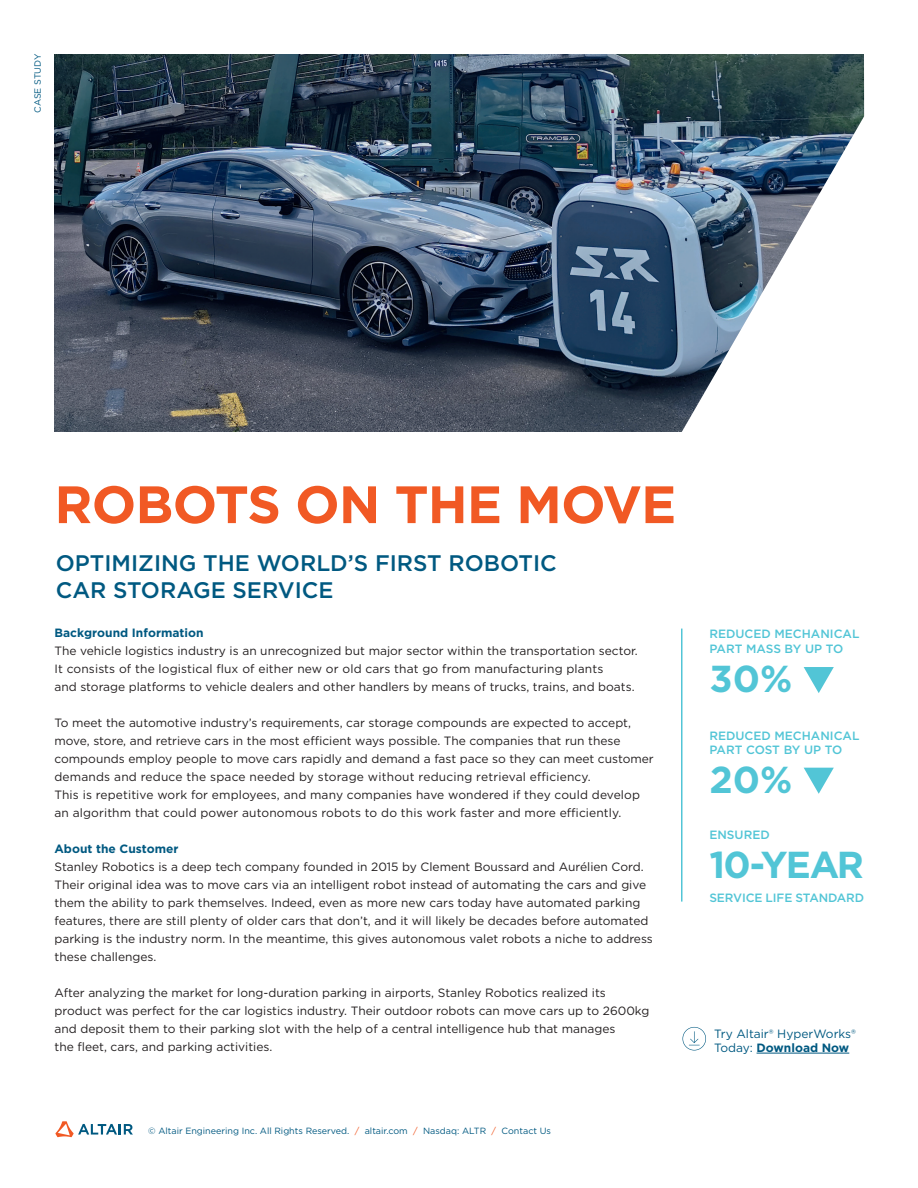
<style>
.page{position:relative;width:918px;height:1188px;background:#fff}
.page>*{position:absolute;margin:0;border:0;box-sizing:border-box;transform-origin:0 0}
.Headline{font:700 52.5px "Gotham";letter-spacing:-.015em;color:#f15924}
.Statistic_Percent{font:700 37.5px "Gotham";letter-spacing:-.04em;color:#52c5d6}
.Sub-headline{font:500 22.5px/27px "Gotham";color:#005981}
.Paragraph_Body_Copy{font:12px/18px "Gotham";color:#231f20}
.Statistic_Percent-2{font:500 12px/14.4px "Gotham";color:#52c5d6}
.Body_Copy{font:12px/14.4px "Gotham";color:#005981}
.Paragraph_Body_Copy-2{font:700 12px "Gotham";color:#005981}
.t1{font:9px "Gotham";color:#005981}
.s1{color:#f15924}
.s2{font-weight:700}
</style>
<div class="page">
<svg style="left:55px;top:1121px;width:78px;height:16px"></svg>
<svg style="left:804px;top:667px;width:30px;height:26px"></svg>
<svg style="left:804px;top:768px;width:30px;height:26px"></svg>
<hr style="left:681px;top:629px;width:1px;height:273px;background:#52c5d6">
<hr style="left:757px;top:1053px;width:92px;height:1px;background:#005981">
<svg style="left:682px;top:1027px;width:24px;height:23px"></svg>
<img style="left:54px;top:54px;width:810px;height:378px">
<p class="t1" style="left:32px;top:113px;width:61px;rotate:-90deg">CASE STUDY</p>
<p class="Headline" style="left:54px;top:470px;width:623px">ROBOTS ON THE MOVE</p>
<p class="Sub-headline" style="left:56px;top:549px;width:503px">OPTIMIZING THE WORLD’S FIRST ROBOTIC<br>CAR STORAGE SERVICE</p>
<p class="Paragraph_Body_Copy-2" style="left:54px;top:625px;width:151px">Background Information</p>
<p class="Paragraph_Body_Copy" style="left:54px;top:642px;width:585px">The vehicle logistics industry is an unrecognized but major sector within the transportation sector.<br>It consists of the logistical flux of either new or old cars that go from manufacturing plants<br>and storage platforms to vehicle dealers and other handlers by means of trucks, trains, and boats.</p>
<p class="Paragraph_Body_Copy" style="left:54px;top:714px;width:601px">To meet the automotive industry’s requirements, car storage compounds are expected to accept, move, store, and retrieve cars in the most efficient ways possible. The companies that run these compounds employ people to move cars rapidly and demand a fast pace so they can meet customer demands and reduce the space needed by storage without reducing retrieval efficiency.<br>This is repetitive work for employees, and many companies have wondered if they could develop an algorithm that could power autonomous robots to do this work faster and more efficiently.</p>
<p class="Paragraph_Body_Copy-2" style="left:54px;top:841px;width:126px">About the Customer</p>
<p class="Paragraph_Body_Copy" style="left:54px;top:858px;width:600px">Stanley Robotics is a deep tech company founded in 2015 by Clement Boussard and Aurélien Cord.<br>Their original idea was to move cars via an intelligent robot instead of automating the cars and give them the ability to park themselves. Indeed, even as more new cars today have automated parking features, there are still plenty of older cars that don’t, and it will likely be decades before automated parking is the industry norm. In the meantime, this gives autonomous valet robots a niche to address these challenges.</p>
<p class="Paragraph_Body_Copy" style="left:54px;top:984px;width:596px">After analyzing the market for long-duration parking in airports, Stanley Robotics realized its product was perfect for the car logistics industry. Their outdoor robots can move cars up to 2600kg and deposit them to their parking slot with the help of a central intelligence hub that manages<br>the fleet, cars, and parking activities.</p>
<p class="t1" style="left:148px;top:1125px;width:404px">© Altair Engineering Inc. All Rights Reserved. <span class="s1">/</span> altair.com <span class="s1">/</span> Nasdaq: ALTR <span class="s1">/</span> Contact Us</p>
<p class="Statistic_Percent-2" style="left:709px;top:627px;width:152px">REDUCED MECHANICAL<br>PART MASS BY UP TO</p>
<p class="Statistic_Percent" style="left:709px;top:653px;width:84px">30%</p>
<p class="Statistic_Percent-2" style="left:709px;top:728px;width:152px">REDUCED MECHANICAL<br>PART COST BY UP TO</p>
<p class="Statistic_Percent" style="left:709px;top:755px;width:84px">20%</p>
<p class="Statistic_Percent-2" style="left:709px;top:827px;width:62px">ENSURED</p>
<p class="Statistic_Percent" style="left:709px;top:840px;width:156px">10-YEAR</p>
<p class="Statistic_Percent-2" style="left:709px;top:890px;width:156px">SERVICE LIFE STANDARD</p>
<p class="Body_Copy" style="left:714px;top:1026px;width:143px">Try Altair® HyperWorks®<br>Today: <span class="s2">Download Now</span></p>
</div>
